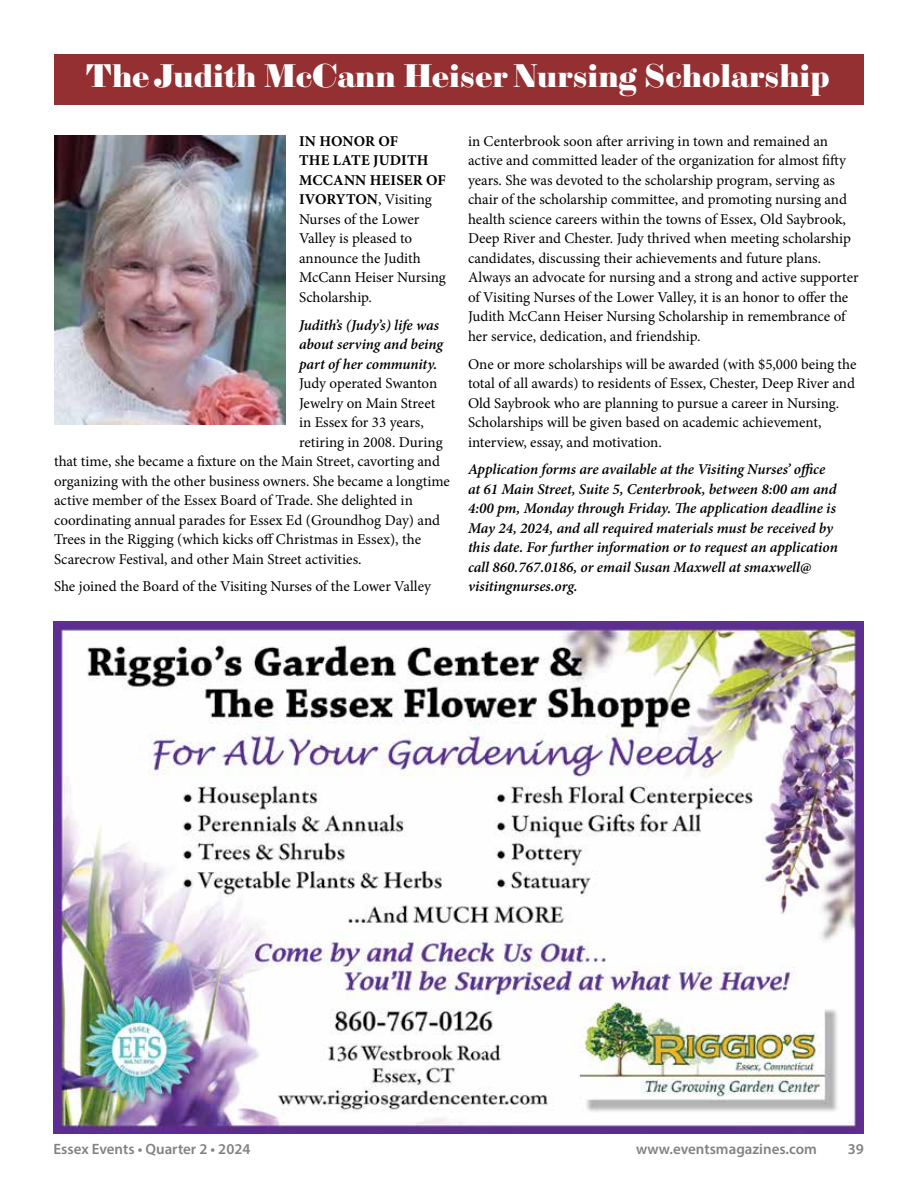
<style>
.page{position:relative;width:918px;height:1188px;background:#fff}
.page>*{position:absolute;margin:0;border:0;box-sizing:border-box;transform-origin:0 0}
.t1{font:33px "Sybarite Large";color:#fff}
.t2{font:15px/19.5px "Minion Pro";color:#000}
.t3{font:italic 600 15px/19.5px "Minion Pro";letter-spacing:-.005em;color:#000}
.t4{font:600 15px "Myriad Pro";color:#808285}
.s1{font-weight:700}
</style>
<div class="page">
<img style="left:54px;top:621px;width:810px;height:513px">
<img style="left:54px;top:135px;width:232px;height:289px">
<div style="left:54px;top:54px;width:810px;height:51px;background:#943032"></div>
<h1 class="t1" style="left:85px;top:55px;width:746px">The Judith McCann Heiser Nursing Scholarship</h1>
<p class="t2" style="left:299px;top:131px;width:148px"><span class="s1">IN HONOR OF<br>THE LATE JUDITH<br>MCCANN HEISER OF<br>IVORYTON</span>, Visiting<br>Nurses of the Lower<br>Valley is pleased to announce the Judith<br>McCann Heiser Nursing<br>Scholarship.</p>
<p class="t3" style="left:299px;top:315px;width:145px">Judith’s (Judy’s) life was about serving and being part of her community.</p>
<p class="t2" style="left:299px;top:374px;width:140px">Judy operated Swanton</p>
<p class="t2" style="left:299px;top:393px;width:138px">Jewelry on Main Street</p>
<p class="t2" style="left:299px;top:413px;width:126px">in Essex for 33 years,</p>
<p class="t2" style="left:299px;top:432px;width:145px">retiring in 2008. During</p>
<p class="t2" style="left:54px;top:452px;width:387px">that time, she became a fixture on the Main Street, cavorting and</p>
<p class="t2" style="left:54px;top:471px;width:397px">organizing with the other business owners. She became a longtime</p>
<p class="t2" style="left:54px;top:491px;width:360px">active member of the Essex Board of Trade. She delighted in</p>
<p class="t2" style="left:54px;top:510px;width:388px">coordinating annual parades for Essex Ed (Groundhog Day) and</p>
<p class="t2" style="left:54px;top:530px;width:369px">Trees in the Rigging (which kicks off Christmas in Essex), the</p>
<p class="t2" style="left:54px;top:549px;width:309px">Scarecrow Festival, and other Main Street activities.</p>
<p class="t2" style="left:54px;top:577px;width:379px">She joined the Board of the Visiting Nurses of the Lower Valley</p>
<p class="t2" style="left:468px;top:131px;width:392px">in Centerbrook soon after arriving in town and remained an active and committed leader of the organization for almost fifty years. She was devoted to the scholarship program, serving as chair of the scholarship committee, and promoting nursing and health science careers within the towns of Essex, Old Saybrook, Deep River and Chester. Judy thrived when meeting scholarship candidates, discussing their achievements and future plans.<br>Always an advocate for nursing and a strong and active supporter of Visiting Nurses of the Lower Valley, it is an honor to offer the Judith McCann Heiser Nursing Scholarship in remembrance of her service, dedication, and friendship.</p>
<p class="t2" style="left:468px;top:354px;width:390px">One or more scholarships will be awarded (with $5,000 being the total of all awards) to residents of Essex, Chester, Deep River and Old Saybrook who are planning to pursue a career in Nursing.<br>Scholarships will be given based on academic achievement, interview, essay, and motivation.</p>
<p class="t3" style="left:468px;top:459px;width:371px">Application forms are available at the Visiting Nurses’ office at 61 Main Street, Suite 5, Centerbrook, between 8:00 am and 4:00 pm, Monday through Friday. The application deadline is May 24, 2024, and all required materials must be received by this date. For further information or to request an application call 860.767.0186, or email Susan Maxwell at smaxwell@ visitingnurses.org.</p>
<p class="t4" style="left:53px;top:1140px;width:199px">Essex Events • Quarter 2 • 2024</p>
<p class="t4" style="left:636px;top:1140px;width:182px">www.eventsmagazines.com</p>
<p class="t4" style="left:848px;top:1140px;width:18px">39</p>
</div>
